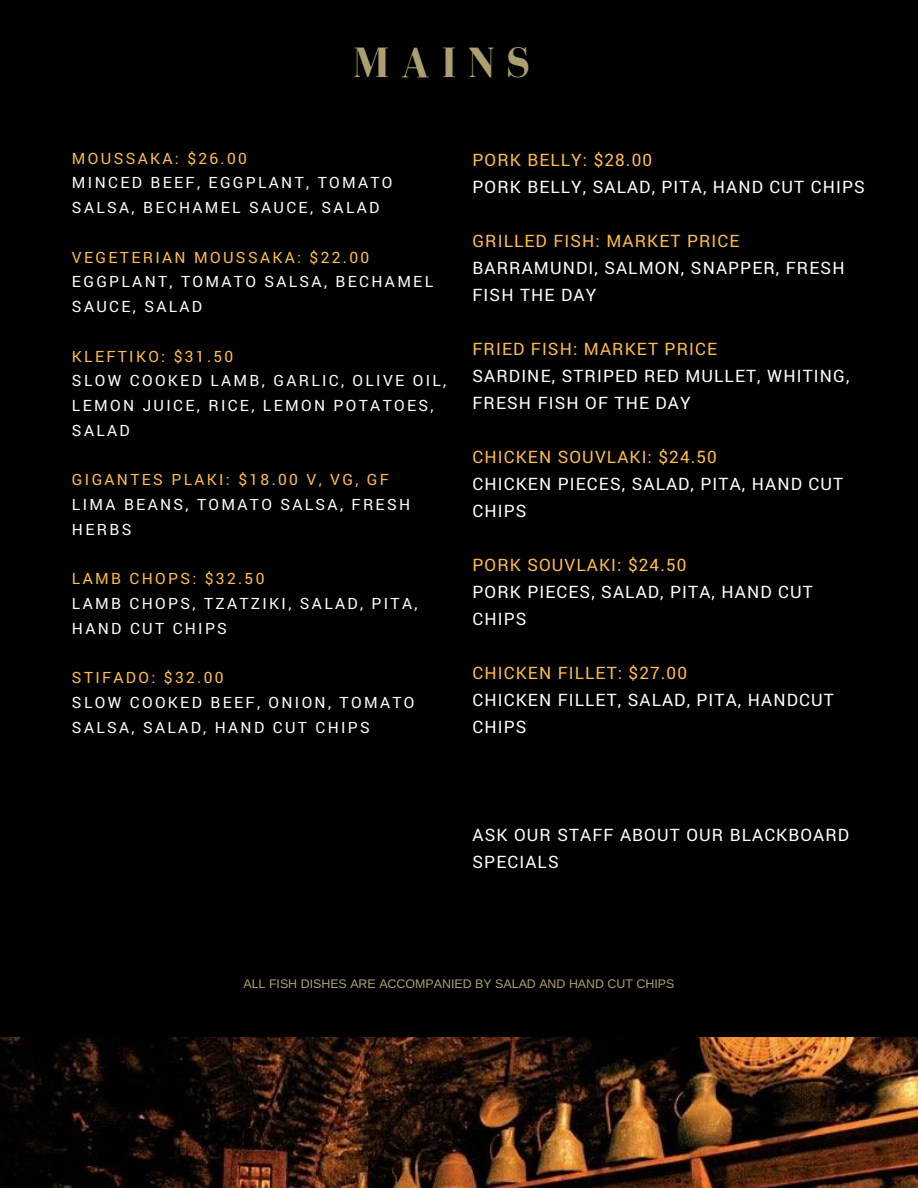
<style>
.page{position:relative;width:918px;height:1188px;background:#000}
.page>*{position:absolute;margin:0;border:0;box-sizing:border-box;transform-origin:0 0}
.t1{font:700 43.65px "Bodoni FLF";letter-spacing:.26em;color:#ada070}
.t2{font:17.1px/27px "Roboto";letter-spacing:.065em;color:#fff}
.t3{font:17.1px "Roboto";letter-spacing:.065em;color:#ffbd4a}
.t4{font:15.6px/24.8px "Roboto";letter-spacing:.15em;color:#fffff9}
.t5{font:15.6px "Roboto";letter-spacing:.15em;color:#ffbd4a}
.t6{font:12.45px "Arimo";color:#ada070}
</style>
<div class="page">
<img style="left:0;top:1037px;width:918px;height:151px">
<h1 class="t1" style="left:353px;top:39px;width:179px">MAINS</h1>
<p class="t5" style="left:72px;top:147px;width:176px">MOUSSAKA: $26.00</p>
<p class="t4" style="left:72px;top:170px;width:322px">MINCED BEEF, EGGPLANT, TOMATO<br>SALSA, BECHAMEL SAUCE, SALAD</p>
<p class="t5" style="left:72px;top:246px;width:299px">VEGETERIAN MOUSSAKA: $22.00</p>
<p class="t4" style="left:72px;top:269px;width:363px">EGGPLANT, TOMATO SALSA, BECHAMEL<br>SAUCE, SALAD</p>
<p class="t5" style="left:72px;top:345px;width:163px">KLEFTIKO: $31.50</p>
<p class="t4" style="left:72px;top:368px;width:376px">SLOW COOKED LAMB, GARLIC, OLIVE OIL,<br>LEMON JUICE, RICE, LEMON POTATOES,<br>SALAD</p>
<p class="t5" style="left:72px;top:469px;width:318px">GIGANTES PLAKI: $18.00 V, VG, GF</p>
<p class="t4" style="left:72px;top:492px;width:340px">LIMA BEANS, TOMATO SALSA, FRESH<br>HERBS</p>
<p class="t5" style="left:72px;top:568px;width:194px">LAMB CHOPS: $32.50</p>
<p class="t4" style="left:72px;top:591px;width:347px">LAMB CHOPS, TZATZIKI, SALAD, PITA,<br>HAND CUT CHIPS</p>
<p class="t5" style="left:72px;top:667px;width:153px">STIFADO: $32.00</p>
<p class="t4" style="left:72px;top:690px;width:344px">SLOW COOKED BEEF, ONION, TOMATO<br>SALSA, SALAD, HAND CUT CHIPS</p>
<p class="t3" style="left:472px;top:148px;width:181px">PORK BELLY: $28.00</p>
<p class="t2" style="left:472px;top:173px;width:394px">PORK BELLY, SALAD, PITA, HAND CUT CHIPS</p>
<p class="t3" style="left:472px;top:229px;width:269px">GRILLED FISH: MARKET PRICE</p>
<p class="t2" style="left:472px;top:254px;width:374px">BARRAMUNDI, SALMON, SNAPPER, FRESH<br>FISH THE DAY</p>
<p class="t3" style="left:472px;top:337px;width:246px">FRIED FISH: MARKET PRICE</p>
<p class="t2" style="left:472px;top:362px;width:378px">SARDINE, STRIPED RED MULLET, WHITING,<br>FRESH FISH OF THE DAY</p>
<p class="t3" style="left:472px;top:445px;width:246px">CHICKEN SOUVLAKI: $24.50</p>
<p class="t2" style="left:472px;top:470px;width:372px">CHICKEN PIECES, SALAD, PITA, HAND CUT<br>CHIPS</p>
<p class="t3" style="left:472px;top:553px;width:215px">PORK SOUVLAKI: $24.50</p>
<p class="t2" style="left:472px;top:578px;width:342px">PORK PIECES, SALAD, PITA, HAND CUT<br>CHIPS</p>
<p class="t3" style="left:472px;top:661px;width:216px">CHICKEN FILLET: $27.00</p>
<p class="t2" style="left:472px;top:686px;width:363px">CHICKEN FILLET, SALAD, PITA, HANDCUT<br>CHIPS</p>
<p class="t2" style="left:472px;top:821px;width:378px">ASK OUR STAFF ABOUT OUR BLACKBOARD<br>SPECIALS</p>
<p class="t6" style="left:243px;top:976px;width:433px">ALL FISH DISHES ARE ACCOMPANIED BY SALAD AND HAND CUT CHIPS</p>
</div>
